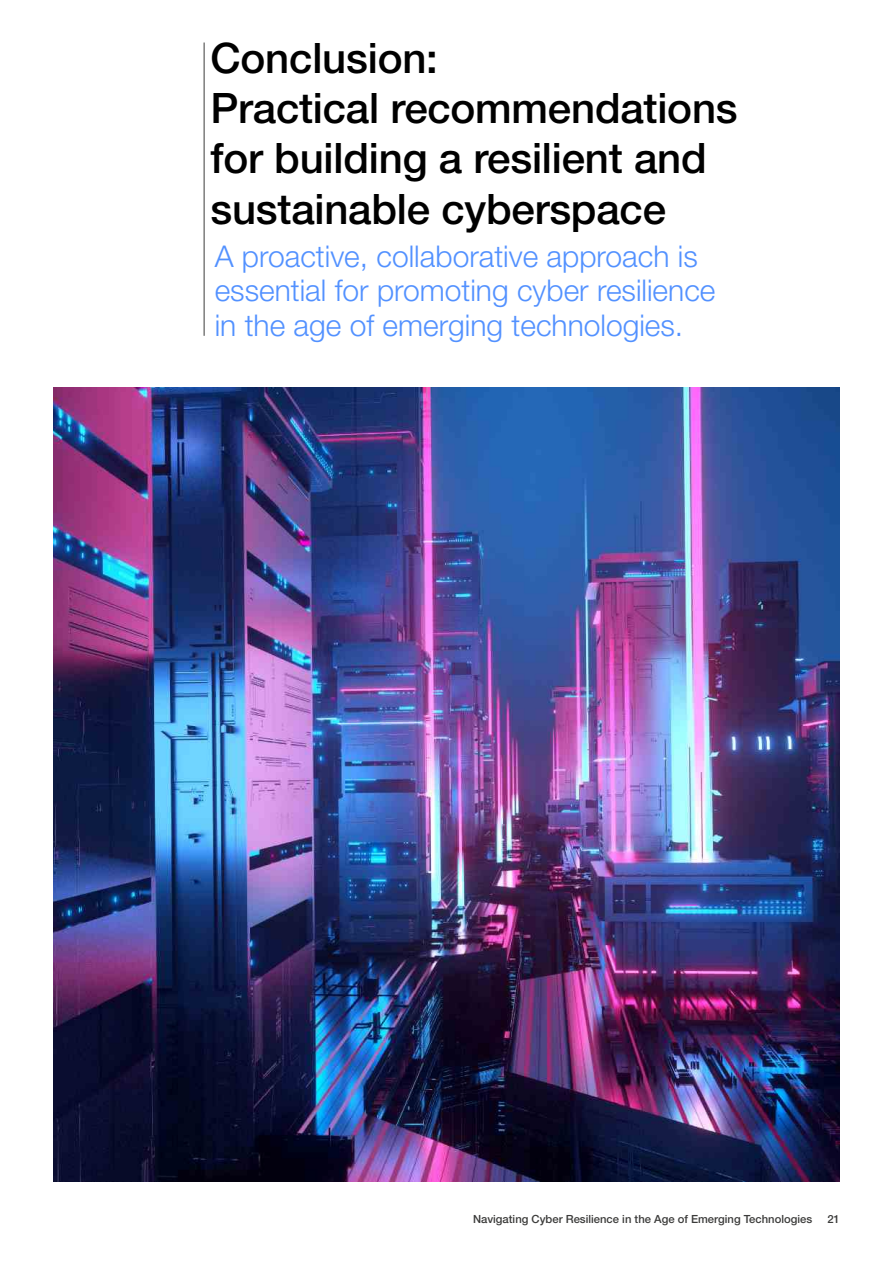
<style>
.page{position:relative;width:893px;height:1263px;background:#fff}
.page>*{position:absolute;margin:0;border:0;box-sizing:border-box;transform-origin:0 0}
.t1{font:500 42px/50.4px "Helvetica Neue LT Pro";letter-spacing:-.005em;color:#000}
.t2{font:300 30px/34.5px "Helvetica Neue LT Pro";color:#5291ff}
.t3{font:500 11.25px "Helvetica Neue LT Pro";color:#3c3c3b}
</style>
<div class="page">
<hr style="left:204px;top:43px;width:1px;height:293px;background:#3c3c3b">
<img style="left:53px;top:388px;width:787px;height:793px">
<h1 class="t1" style="left:210px;top:32px;width:529px">Conclusion:<br>Practical recommendations for building a resilient and sustainable cyberspace</h1>
<p class="t2" style="left:215px;top:238px;width:502px">A proactive, collaborative approach is essential for promoting cyber resilience in the age of emerging technologies.</p>
<p class="t3" style="left:473px;top:1212px;width:341px">Navigating Cyber Resilience in the Age of Emerging Technologies</p>
<p class="t3" style="left:827px;top:1212px;width:14px">21</p>
</div>
